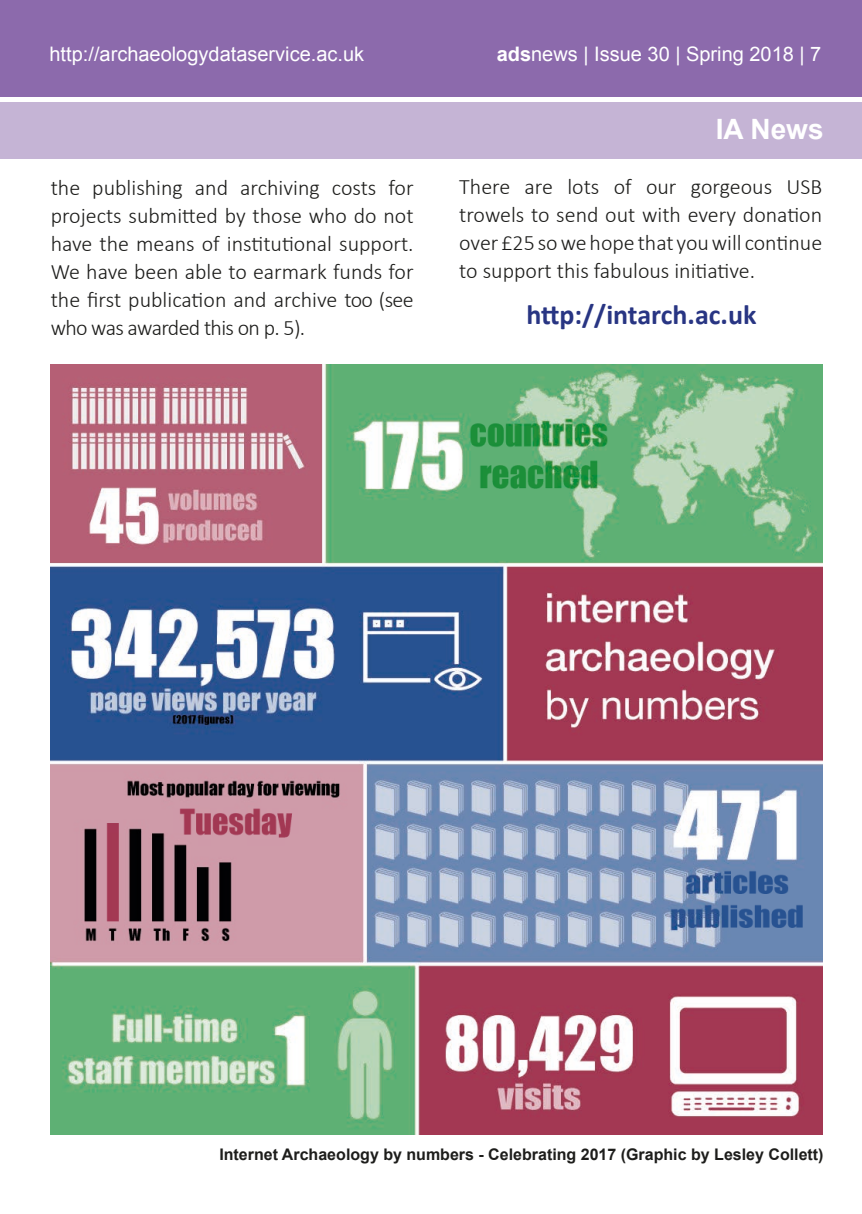
<style>
.page{position:relative;width:862px;height:1214px;background:#fff}
.page>*{position:absolute;margin:0;border:0;box-sizing:border-box;transform-origin:0 0}
.t1{font:700 28px "Calibri";color:#283583}
.t2{font:700 28px "Arial";color:#fff}
.t3{font:300 22px/28px "Calibri";color:#1d1d1b;text-align:justify}
.t4{font:20px "Arial";color:#fff}
.t5{font:700 16px "Arial";color:#1d1d1b}
.s1{font-weight:700}
</style>
<div class="page">
<div style="left:0;top:102px;width:862px;height:57px;background:#c5b4d5"></div>
<div style="left:0;top:0;width:862px;height:97px;background:#8c6aac"></div>
<img style="left:51px;top:364px;width:771px;height:770px">
<p class="t4" style="left:49px;top:41px;width:316px">http://archaeologydataservice.ac.uk</p>
<p class="t4" style="left:497px;top:41px;width:326px"><span class="s1">ads</span>news | Issue 30 | Spring 2018 | 7</p>
<p class="t2" style="left:715px;top:110px;width:109px">IA News</p>
<p class="t3" style="left:51px;top:174px;width:364px">the publishing and archiving costs for projects submitted by those who do not have the means of institutional support.<br>We have been able to earmark funds for the first publication and archive too (see who was awarded this on p. 5).</p>
<p class="t3" style="left:459px;top:173px;width:364px">There are lots of our gorgeous USB trowels to send out with every donation over £25 so we hope that you will continue to support this fabulous initiative.</p>
<p class="t1" style="left:526px;top:297px;width:232px">http://intarch.ac.uk</p>
<p class="t5" style="left:219px;top:1143px;width:606px">Internet Archaeology by numbers - Celebrating 2017 (Graphic by Lesley Collett)</p>
</div>
